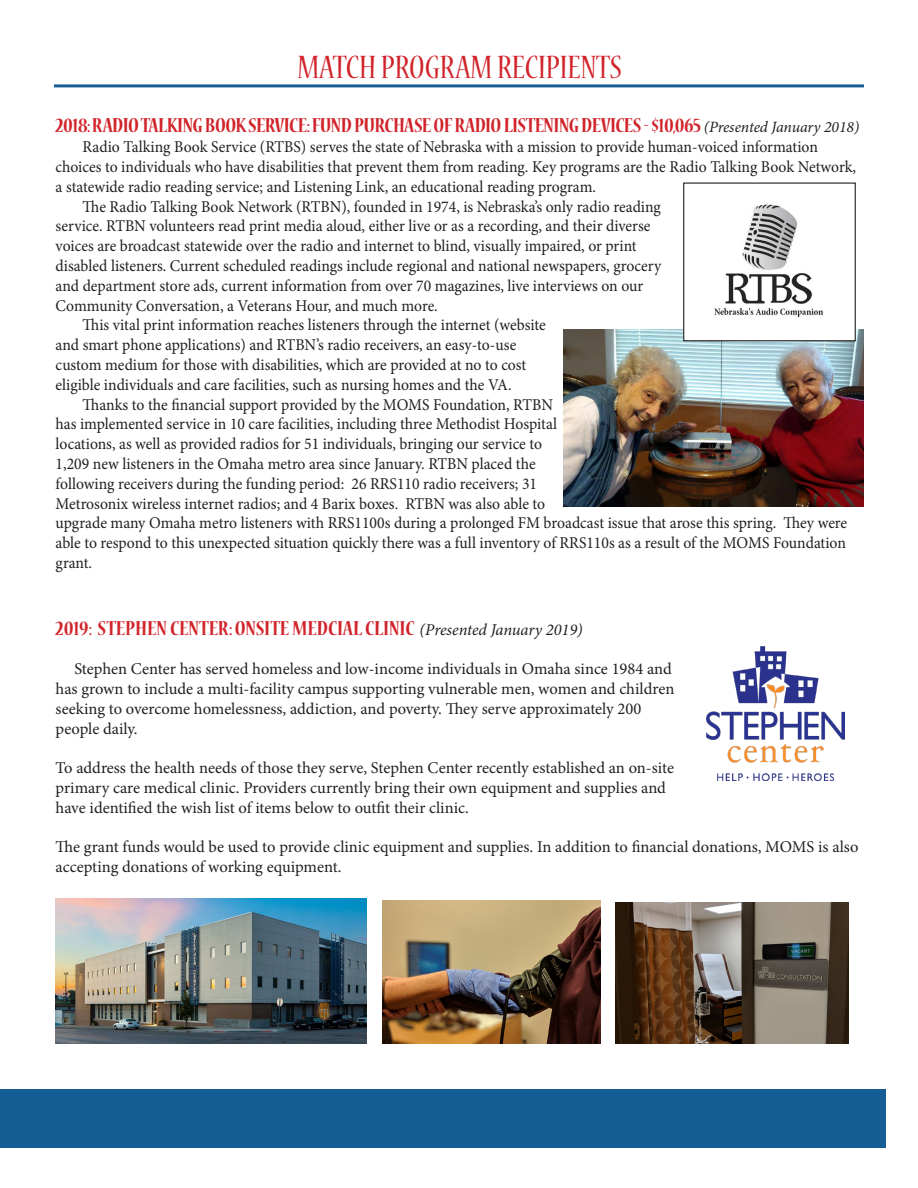
<style>
.page{position:relative;width:918px;height:1188px;background:#fff}
.page>*{position:absolute;margin:0;border:0;box-sizing:border-box;transform-origin:0 0}
.t1{font:condensed 36px "Nueva Std";color:#d1232a}
.t2{font:700 condensed 22.5px "Nueva Std";letter-spacing:-.02em;color:#d1232a}
.t3{font:700 condensed 22.5px "Nueva Std";color:#d1232a}
.t4{font:16.5px/19.8px "Minion Pro";color:#231f20;scale:.95 1}
.t5{font:16.5px/19.8px "Minion Pro";color:#231f20}
.s1{font-family:"Minion Pro";font-weight:400;font-style:italic;font-stretch:normal;font-size:15.75px;color:#231f20}
.s2{font-family:"Minion Pro";font-weight:400;font-style:italic;font-stretch:normal;font-size:16.5px;color:#231f20}
</style>
<div class="page">
<div style="left:0;top:1089px;width:886px;height:59px;background:#155d95"></div>
<img style="left:563px;top:329px;width:301px;height:177px">
<img style="left:685px;top:204px;width:169px;height:135px">
<div style="left:683px;top:183px;width:173px;height:158px;border:1px solid #231f20"></div>
<hr style="left:54px;top:84px;width:810px;height:3px;background:#155d95">
<img style="left:706px;top:647px;width:138px;height:134px">
<img style="left:56px;top:898px;width:311px;height:145px">
<img style="left:382px;top:900px;width:218px;height:143px">
<img style="left:616px;top:902px;width:233px;height:141px">
<p class="t1" style="left:298px;top:51px;width:326px">MATCH PROGRAM RECIPIENTS</p>
<p class="t2" style="left:56px;top:116px;width:805px">2018: RADIO TALKING BOOK SERVICE: FUND PURCHASE OF RADIO LISTENING DEVICES - $10,065 <span class="s1">(Presented January 2018)</span></p>
<p class="t4" style="left:56px;top:137px;width:844px;text-indent:27px">Radio Talking Book Service (RTBS) serves the state of Nebraska with a mission to provide human-voiced information choices to individuals who have disabilities that prevent them from reading. Key programs are the Radio Talking Book Network, a statewide radio reading service; and Listening Link, an educational reading program.</p>
<p class="t4" style="left:56px;top:197px;width:639px;text-indent:27px">The Radio Talking Book Network (RTBN), founded in 1974, is Nebraska’s only radio reading service. RTBN volunteers read print media aloud, either live or as a recording, and their diverse voices are broadcast statewide over the radio and internet to blind, visually impaired, or print disabled listeners. Current scheduled readings include regional and national newspapers, grocery and department store ads, current information from over 70 magazines, live interviews on our Community Conversation, a Veterans Hour, and much more.</p>
<p class="t4" style="left:56px;top:315px;width:518px;text-indent:27px">This vital print information reaches listeners through the internet (website and smart phone applications) and RTBN’s radio receivers, an easy-to-use custom medium for those with disabilities, which are provided at no to cost eligible individuals and care facilities, such as nursing homes and the VA.</p>
<p class="t4" style="left:56px;top:395px;width:835px;text-indent:27px">Thanks to the financial support provided by the MOMS Foundation, RTBN<br>has implemented service in 10 care facilities, including three Methodist Hospital<br>locations, as well as provided radios for 51 individuals, bringing our service to<br>1,209 new listeners in the Omaha metro area since January. RTBN placed the<br>following receivers during the funding period: 26 RRS110 radio receivers; 31<br>Metrosonix wireless internet radios; and 4 Barix boxes. RTBN was also able to<br>upgrade many Omaha metro listeners with RRS1100s during a prolonged FM broadcast issue that arose this spring. They were able to respond to this unexpected situation quickly there was a full inventory of RRS110s as a result of the MOMS Foundation grant.</p>
<p class="t3" style="left:56px;top:618px;width:529px">2019: STEPHEN CENTER: ONSITE MEDCIAL CLINIC <span class="s2">(Presented January 2019)</span></p>
<p class="t5" style="left:56px;top:659px;width:620px;text-indent:19px">Stephen Center has served homeless and low-income individuals in Omaha since 1984 and has grown to include a multi-facility campus supporting vulnerable men, women and children seeking to overcome homelessness, addiction, and poverty. They serve approximately 200 people daily.</p>
<p class="t5" style="left:56px;top:758px;width:620px">To address the health needs of those they serve, Stephen Center recently established an on-site primary care medical clinic. Providers currently bring their own equipment and supplies and have identified the wish list of items below to outfit their clinic.</p>
<p class="t5" style="left:56px;top:837px;width:804px">The grant funds would be used to provide clinic equipment and supplies. In addition to financial donations, MOMS is also accepting donations of working equipment.</p>
</div>
